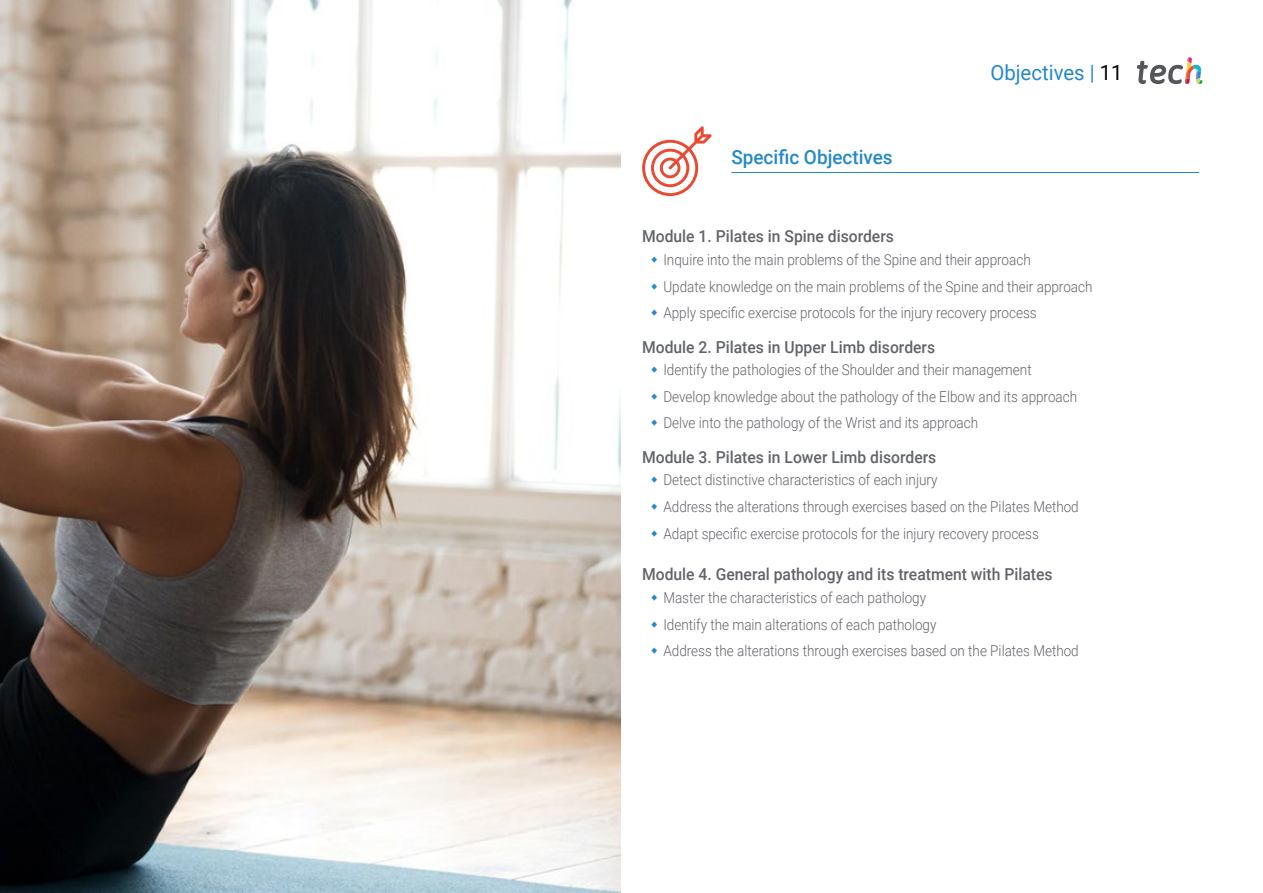
<style>
.page{position:relative;width:1263px;height:893px;background:#fff}
.page>*{position:absolute;margin:0;border:0;box-sizing:border-box;transform-origin:0 0}
.t1{font:21px "Roboto";color:#2488c9}
.t2{font:500 19.5px "Roboto";color:#2488c9}
.t3{font:500 16.5px "Roboto";color:#61646a;scale:.95 1}
.t4{font:300 15px/26.7px "Roboto";color:#61646a;scale:.9 1}
.s1{color:#000}
</style>
<div class="page">
<svg style="left:642px;top:126px;width:70px;height:70px"></svg>
<hr style="left:731px;top:172px;width:468px;height:1px;background:#2488c9">
<img style="left:0;top:0;width:621px;height:893px">
<svg style="left:1137px;top:57px;width:65px;height:27px"></svg>
<h2 class="t2" style="left:731px;top:144px;width:163px">Specific Objectives</h2>
<h1 class="t1" style="left:990px;top:57px;width:134px">Objectives | <span class="s1">11</span></h1>
<p class="t3" style="left:642px;top:225px;width:267px">Module 1. Pilates in Spine disorders</p>
<p class="t4" style="left:663px;top:246px;width:478px">Inquire into the main problems of the Spine and their approach<br>Update knowledge on the main problems of the Spine and their approach<br>Apply specific exercise protocols for the injury recovery process</p>
<p class="t3" style="left:642px;top:335px;width:310px">Module 2. Pilates in Upper Limb disorders</p>
<p class="t4" style="left:663px;top:356px;width:461px">Identify the pathologies of the Shoulder and their management<br>Develop knowledge about the pathology of the Elbow and its approach<br>Delve into the pathology of the Wrist and its approach</p>
<p class="t3" style="left:642px;top:445px;width:311px">Module 3. Pilates in Lower Limb disorders</p>
<p class="t4" style="left:663px;top:466px;width:463px">Detect distinctive characteristics of each injury<br>Address the alterations through exercises based on the Pilates Method<br>Adapt specific exercise protocols for the injury recovery process</p>
<p class="t3" style="left:642px;top:563px;width:434px">Module 4. General pathology and its treatment with Pilates</p>
<p class="t4" style="left:663px;top:583px;width:463px">Master the characteristics of each pathology<br>Identify the main alterations of each pathology<br>Address the alterations through exercises based on the Pilates Method</p>
</div>
